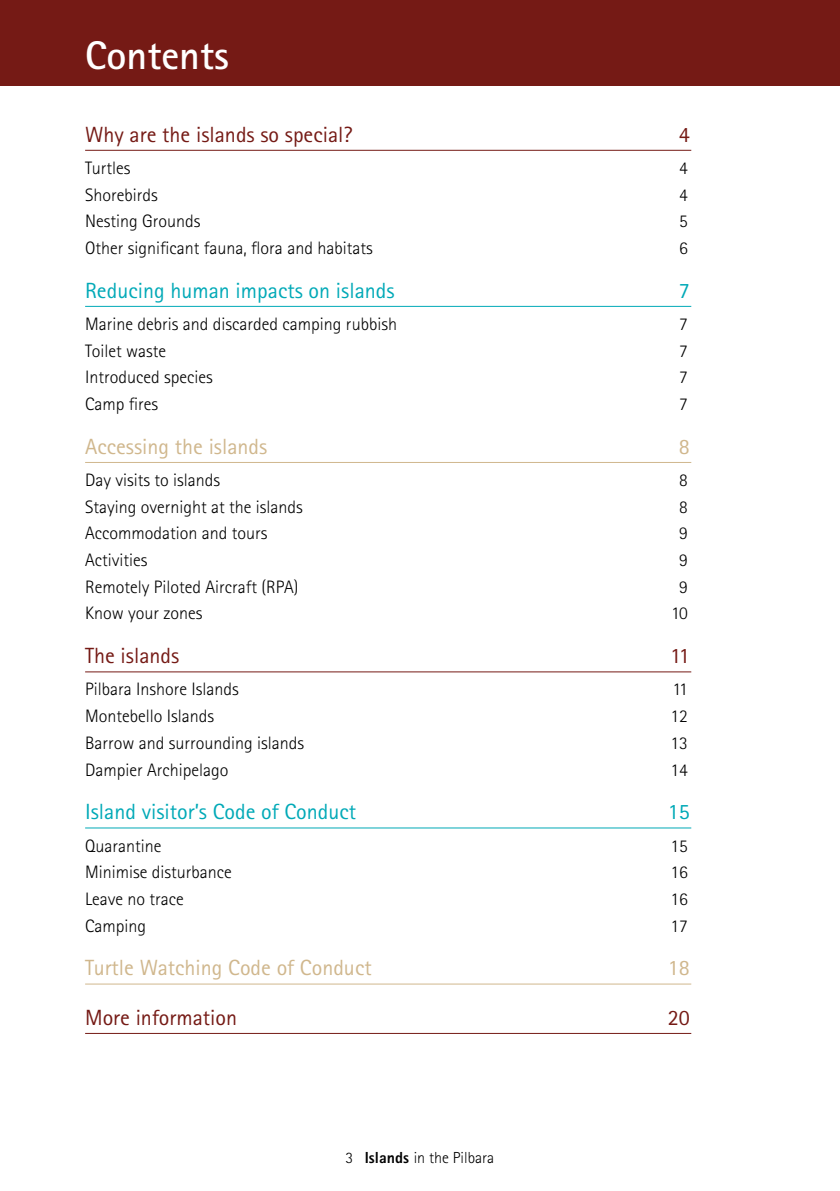
<style>
.page{position:relative;width:840px;height:1191px;background:#fff}
.page>*{position:absolute;margin:0;border:0;box-sizing:border-box;transform-origin:0 0}
.t1{font:700 40px "Rotis Sans Serif";color:#fff}
.t2{font:22px "Rotis Sans Serif";color:#00a9b7}
.t3{font:22px "Rotis Sans Serif";color:#751a15}
.t4{font:22px "Rotis Sans Serif";color:#d0b78d}
.t5{font:300 18px "Rotis Sans Serif";color:#000}
.t6{font:300 16px "Rotis Sans Serif";color:#000}
.s1{font-weight:800}
</style>
<div class="page">
<hr style="left:85px;top:150px;width:606px;height:1px;background:#751a15">
<hr style="left:85px;top:306px;width:606px;height:1px;background:#00a9b7">
<hr style="left:85px;top:462px;width:606px;height:1px;background:#d0b78d">
<hr style="left:85px;top:671px;width:606px;height:1px;background:#751a15">
<hr style="left:85px;top:827px;width:606px;height:1px;background:#00a9b7">
<hr style="left:85px;top:983px;width:606px;height:1px;background:#d0b78d">
<hr style="left:85px;top:1033px;width:606px;height:1px;background:#751a15">
<div style="left:0;top:0;width:839px;height:85px;background:#751a15"></div>
<h1 class="t1" style="left:85px;top:30px;width:145px">Contents</h1>
<p class="t3" style="left:85px;top:121px;width:269px">Why are the islands so special?</p>
<p class="t3" style="left:678px;top:121px;width:12px">4</p>
<p class="t5" style="left:85px;top:157px;width:47px">Turtles</p>
<p class="t5" style="left:678px;top:157px;width:10px">4</p>
<p class="t5" style="left:85px;top:184px;width:74px">Shorebirds</p>
<p class="t5" style="left:678px;top:184px;width:10px">4</p>
<p class="t5" style="left:85px;top:211px;width:117px">Nesting Grounds</p>
<p class="t5" style="left:678px;top:211px;width:10px">5</p>
<p class="t5" style="left:85px;top:237px;width:289px">Other significant fauna, flora and habitats</p>
<p class="t5" style="left:678px;top:237px;width:10px">6</p>
<p class="t2" style="left:85px;top:277px;width:311px">Reducing human impacts on islands</p>
<p class="t2" style="left:678px;top:277px;width:12px">7</p>
<p class="t5" style="left:85px;top:313px;width:313px">Marine debris and discarded camping rubbish</p>
<p class="t5" style="left:678px;top:313px;width:10px">7</p>
<p class="t5" style="left:85px;top:340px;width:82px">Toilet waste</p>
<p class="t5" style="left:678px;top:340px;width:10px">7</p>
<p class="t5" style="left:85px;top:367px;width:129px">Introduced species</p>
<p class="t5" style="left:678px;top:367px;width:10px">7</p>
<p class="t5" style="left:85px;top:393px;width:75px">Camp fires</p>
<p class="t5" style="left:678px;top:393px;width:10px">7</p>
<p class="t4" style="left:85px;top:433px;width:184px">Accessing the islands</p>
<p class="t4" style="left:678px;top:433px;width:12px">8</p>
<p class="t5" style="left:85px;top:469px;width:136px">Day visits to islands</p>
<p class="t5" style="left:678px;top:469px;width:10px">8</p>
<p class="t5" style="left:85px;top:496px;width:219px">Staying overnight at the islands</p>
<p class="t5" style="left:678px;top:496px;width:10px">8</p>
<p class="t5" style="left:85px;top:523px;width:184px">Accommodation and tours</p>
<p class="t5" style="left:678px;top:523px;width:10px">9</p>
<p class="t5" style="left:85px;top:550px;width:64px">Activities</p>
<p class="t5" style="left:678px;top:550px;width:10px">9</p>
<p class="t5" style="left:85px;top:576px;width:215px">Remotely Piloted Aircraft (RPA)</p>
<p class="t5" style="left:678px;top:576px;width:10px">9</p>
<p class="t5" style="left:85px;top:603px;width:119px">Know your zones</p>
<p class="t5" style="left:670px;top:603px;width:18px">10</p>
<p class="t3" style="left:85px;top:642px;width:96px">The islands</p>
<p class="t3" style="left:669px;top:642px;width:21px">11</p>
<p class="t5" style="left:85px;top:679px;width:155px">Pilbara Inshore Islands</p>
<p class="t5" style="left:672px;top:679px;width:17px">11</p>
<p class="t5" style="left:85px;top:706px;width:130px">Montebello Islands</p>
<p class="t5" style="left:670px;top:706px;width:19px">12</p>
<p class="t5" style="left:85px;top:732px;width:220px">Barrow and surrounding islands</p>
<p class="t5" style="left:670px;top:732px;width:19px">13</p>
<p class="t5" style="left:85px;top:759px;width:145px">Dampier Archipelago</p>
<p class="t5" style="left:670px;top:759px;width:19px">14</p>
<p class="t2" style="left:85px;top:799px;width:272px">Island visitor’s Code of Conduct</p>
<p class="t2" style="left:667px;top:799px;width:23px">15</p>
<p class="t5" style="left:85px;top:835px;width:78px">Quarantine</p>
<p class="t5" style="left:670px;top:835px;width:19px">15</p>
<p class="t5" style="left:85px;top:862px;width:148px">Minimise disturbance</p>
<p class="t5" style="left:670px;top:862px;width:19px">16</p>
<p class="t5" style="left:85px;top:888px;width:100px">Leave no trace</p>
<p class="t5" style="left:670px;top:888px;width:19px">16</p>
<p class="t5" style="left:85px;top:915px;width:62px">Camping</p>
<p class="t5" style="left:670px;top:915px;width:19px">17</p>
<p class="t4" style="left:85px;top:955px;width:288px">Turtle Watching Code of Conduct</p>
<p class="t4" style="left:667px;top:955px;width:23px">18</p>
<p class="t3" style="left:85px;top:1004px;width:153px">More information</p>
<p class="t3" style="left:667px;top:1004px;width:23px">20</p>
<p class="t6" style="left:345px;top:1148px;width:150px">3 <span class="s1">Islands</span> in the Pilbara</p>
</div>
